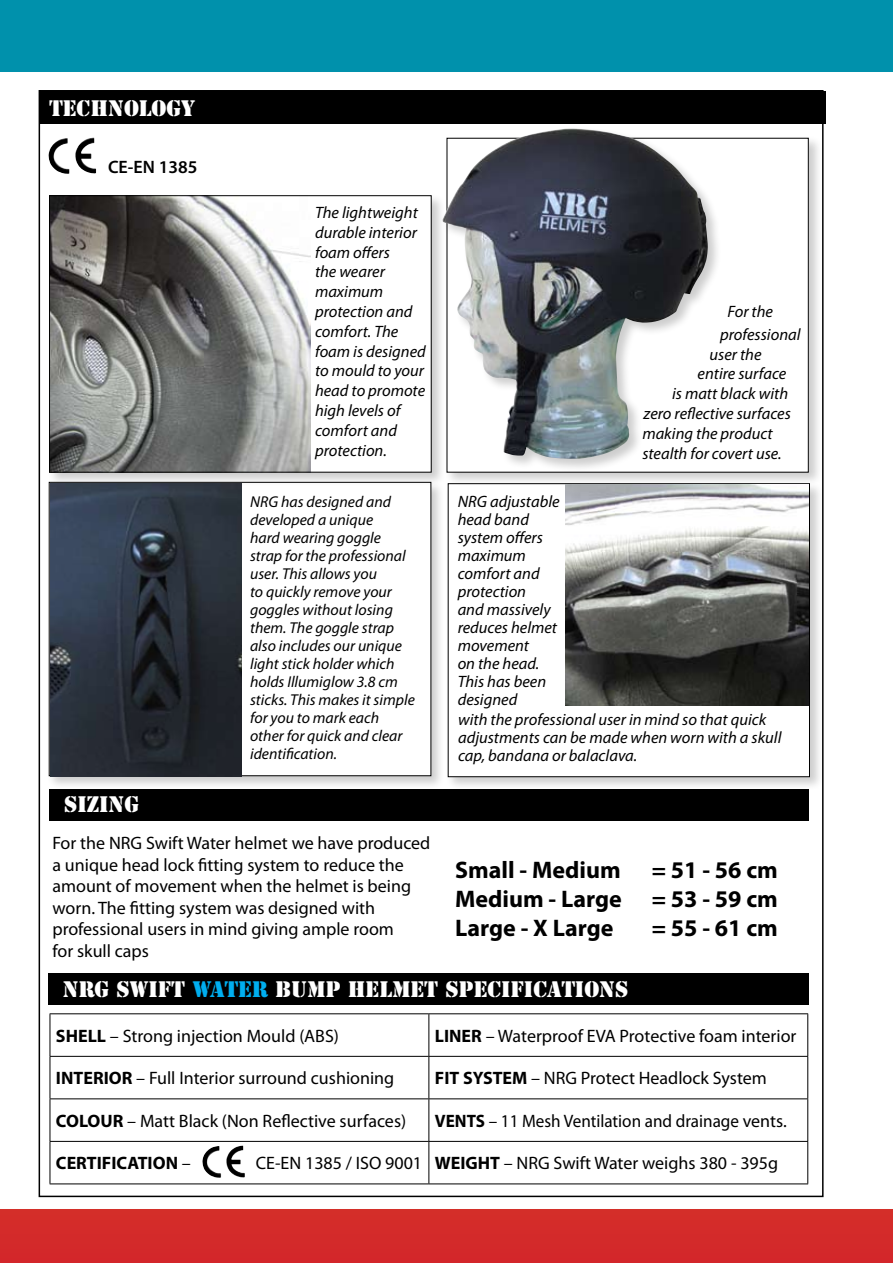
<style>
.page{position:relative;width:893px;height:1263px;background:#fff}
.page>*{position:absolute;margin:0;border:0;box-sizing:border-box;transform-origin:0 0}
.t1{font:700 24px/28.8px "Myriad Pro";color:#000;text-align:justify}
.t2{font:21px "Stencil Std";color:#fff}
.t3{font:18px/21.6px "Myriad Pro";color:#000}
.t4{font:18px "Myriad Pro";color:#000;scale:.95 1}
.t5{font:700 18px "Myriad Pro";color:#000}
.t6{font:600 18px "Myriad Pro";color:#000}
.t7{font:italic 16.5px/18px "Myriad Pro";color:#000}
.t8{font:italic 15.75px/18px "Myriad Pro";color:#000}
.s1{color:#00aeef}
.s2{font-weight:700}
.s3{font-weight:400}
</style>
<div class="page">
<div style="left:0;top:54px;width:893px;height:1209px;background:#d32a2a"></div>
<div style="left:0;top:0;width:893px;height:74px;background:#0091ac"></div>
<div style="left:0;top:72px;width:893px;height:1137px;background:#fff"></div>
<div style="left:40px;top:92px;width:785px;height:32px;background:#000"></div>
<img style="left:48px;top:138px;width:48px;height:36px">
<div style="left:446px;top:481px;width:378px;height:310px;background:#000;opacity:.2"></div>
<div style="left:448px;top:484px;width:361px;height:293px;background:#fff"></div>
<div style="left:50px;top:790px;width:759px;height:31px;background:#000"></div>
<div style="left:48px;top:973px;width:761px;height:32px;background:#000"></div>
<hr style="left:50px;top:1013px;width:379px;height:1px;background:#000">
<hr style="left:50px;top:1014px;width:1px;height:42px;background:#000">
<hr style="left:429px;top:1013px;width:379px;height:1px;background:#000">
<hr style="left:428px;top:1014px;width:1px;height:42px;background:#000">
<hr style="left:807px;top:1014px;width:1px;height:42px;background:#000">
<hr style="left:50px;top:1056px;width:379px;height:1px;background:#000">
<hr style="left:50px;top:1057px;width:1px;height:41px;background:#000">
<hr style="left:429px;top:1056px;width:379px;height:1px;background:#000">
<hr style="left:428px;top:1057px;width:1px;height:41px;background:#000">
<hr style="left:807px;top:1057px;width:1px;height:41px;background:#000">
<hr style="left:50px;top:1098px;width:379px;height:1px;background:#000">
<hr style="left:50px;top:1099px;width:1px;height:42px;background:#000">
<hr style="left:429px;top:1098px;width:379px;height:1px;background:#000">
<hr style="left:428px;top:1099px;width:1px;height:42px;background:#000">
<hr style="left:807px;top:1099px;width:1px;height:42px;background:#000">
<hr style="left:50px;top:1141px;width:379px;height:1px;background:#000">
<hr style="left:50px;top:1142px;width:1px;height:41px;background:#000">
<hr style="left:429px;top:1141px;width:379px;height:1px;background:#000">
<hr style="left:428px;top:1142px;width:1px;height:41px;background:#000">
<hr style="left:807px;top:1142px;width:1px;height:41px;background:#000">
<hr style="left:50px;top:1183px;width:379px;height:1px;background:#000">
<hr style="left:429px;top:1183px;width:379px;height:1px;background:#000">
<img style="left:202px;top:1145px;width:43px;height:33px">
<div style="left:47px;top:480px;width:399px;height:310px;background:#000;opacity:.2"></div>
<div style="left:49px;top:482px;width:382px;height:294px;background:#fff"></div>
<img style="left:50px;top:487px;width:191px;height:289px">
<img style="left:565px;top:487px;width:244px;height:219px">
<div style="left:444px;top:136px;width:379px;height:351px;background:#000;opacity:.2"></div>
<div style="left:447px;top:138px;width:361px;height:334px;background:#fff"></div>
<div style="left:440px;top:126px;width:281px;height:347px;background:#000;opacity:.2"></div>
<img style="left:442px;top:129px;width:266px;height:331px">
<div style="left:47px;top:193px;width:399px;height:294px;background:#000;opacity:.2"></div>
<div style="left:50px;top:196px;width:381px;height:276px;background:#fff"></div>
<img style="left:51px;top:197px;width:259px;height:273px">
<div style="left:49px;top:195px;width:383px;height:277px;border:1px solid #000"></div>
<p class="t2" style="left:49px;top:94px;width:147px">TECHNOLOGY</p>
<p class="t6" style="left:108px;top:155px;width:91px">CE-EN 1385</p>
<p class="t2" style="left:64px;top:791px;width:76px">SIZING</p>
<p class="t7" style="left:315px;top:202px;width:112px;line-height:19.8px">The lightweight durable interior foam offers<br>the wearer maximum protection and comfort. The foam is designed to mould to your head to promote high levels of comfort and protection.</p>
<p class="t8" style="left:250px;top:492px;width:166px">NRG has designed and developed a unique<br>hard wearing goggle strap for the professional user. This allows you<br>to quickly remove your goggles without losing them. The goggle strap also includes our unique light stick holder which holds Illumiglow 3.8 cm sticks. This makes it simple for you to mark each other for quick and clear identification.</p>
<p class="t3" style="left:52px;top:832px;width:380px">For the NRG Swift Water helmet we have produced a unique head lock fitting system to reduce the amount of movement when the helmet is being worn. The fitting system was designed with professional users in mind giving ample room<br>for skull caps</p>
<p class="t7" style="left:720px;top:300px;width:82px;line-height:22.4px;text-indent:8px">For the professional</p>
<p class="t7" style="left:709px;top:345px;width:54px">user the</p>
<p class="t7" style="left:698px;top:365px;width:90px">entire surface</p>
<p class="t7" style="left:672px;top:384px;width:118px">is matt black with</p>
<p class="t7" style="left:644px;top:404px;width:149px">zero reflective surfaces</p>
<p class="t7" style="left:642px;top:424px;width:132px">making the product</p>
<p class="t7" style="left:642px;top:444px;width:141px">stealth for covert use.</p>
<p class="t7" style="left:458px;top:492px;width:103px">NRG adjustable head band system offers maximum comfort and protection<br>and massively reduces helmet movement<br>on the head.<br>This has been designed</p>
<p class="t7" style="left:458px;top:711px;width:325px">with the professional user in mind so that quick adjustments can be made when worn with a skull cap, bandana or balaclava.</p>
<h1 class="t1" style="left:455px;top:855px;width:167px">Small - Medium</h1>
<h1 class="t1" style="left:455px;top:855px;width:324px;text-indent:197px">= 51 - 56 cm Medium - Large = 53 - 59 cm Large - X Large</h1>
<h1 class="t1" style="left:652px;top:912px;width:128px">= 55 - 61 cm</h1>
<p class="t2" style="left:63px;top:976px;width:567px">NRG SWIFT <span class="s1">WATER</span> BUMP HELMET SPECIFICATIONS</p>
<p class="t3" style="left:56px;top:1025px;width:285px"><span class="s2">SHELL</span> – Strong injection Mould (ABS)</p>
<p class="t3" style="left:435px;top:1025px;width:363px"><span class="s2">LINER</span> – Waterproof EVA Protective foam interior</p>
<p class="t3" style="left:56px;top:1067px;width:340px"><span class="s2">INTERIOR</span> – Full Interior surround cushioning</p>
<p class="t3" style="left:435px;top:1067px;width:334px"><span class="s2">FIT SYSTEM</span> – NRG Protect Headlock System</p>
<p class="t3" style="left:56px;top:1110px;width:352px"><span class="s2">COLOUR</span> – Matt Black (Non Reflective surfaces)</p>
<p class="t4" style="left:435px;top:1110px;width:372px"><span class="s2">VENTS</span> – 11 Mesh Ventilation and drainage vents.</p>
<p class="t5" style="left:56px;top:1151px;width:136px">CERTIFICATION <span class="s3">–</span></p>
<p class="t3" style="left:256px;top:1152px;width:524px">CE-EN 1385 / ISO 9001 <span class="s2">WEIGHT</span> – NRG Swift Water weighs 380 - 395g</p>
</div>
